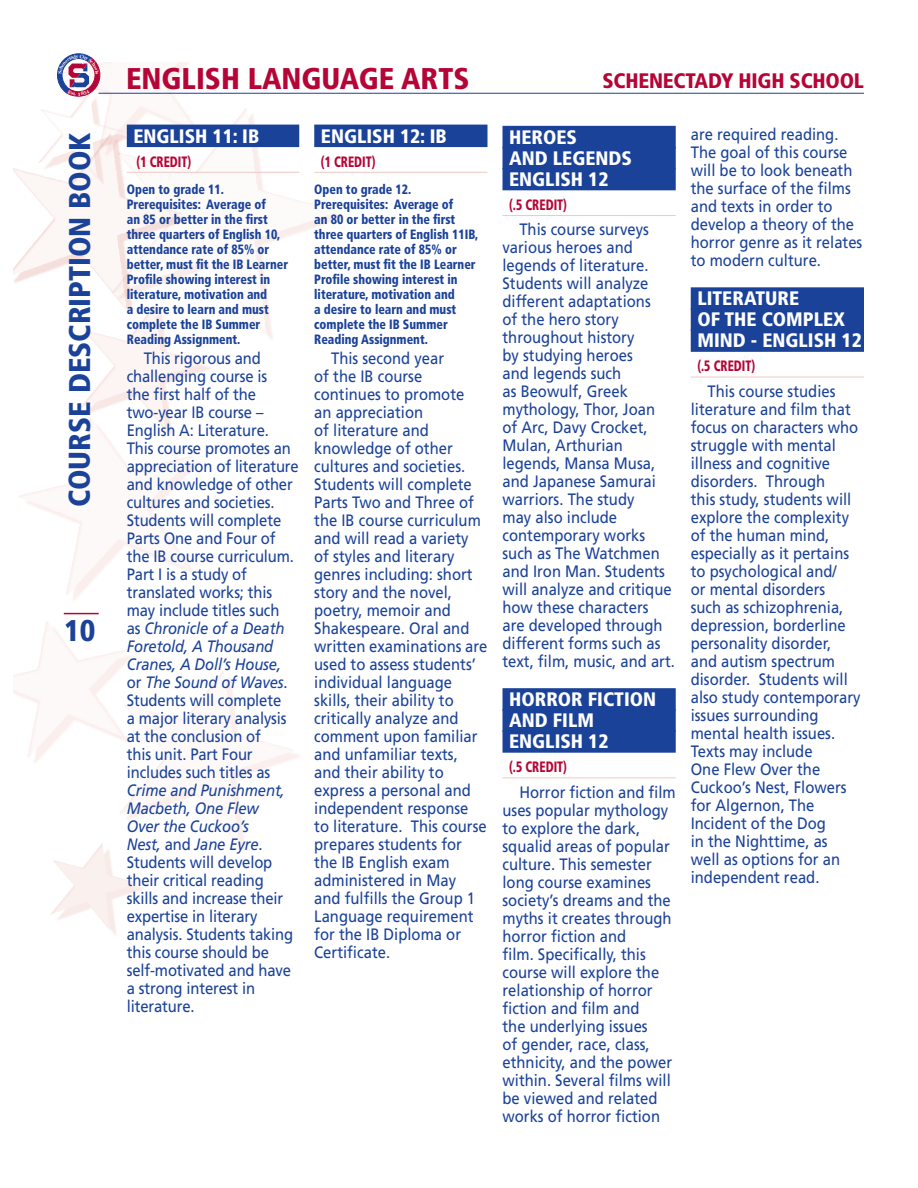
<style>
.page{position:relative;width:918px;height:1188px;background:#fff}
.page>*{position:absolute;margin:0;border:0;box-sizing:border-box;transform-origin:0 0}
.t1{font:900 condensed 30px "Frutiger LT Std";color:#1b4299}
.t2{font:900 condensed 30px "Frutiger LT Std";color:#b50536}
.t3{font:900 condensed 21px "Frutiger LT Std";letter-spacing:-.01em;color:#b50536}
.t4{font:900 condensed 19.5px/21px "Frutiger LT Std";color:#fff}
.t5{font:16.5px/18px "Frutiger LT Std";color:#1b4299;scale:.9 1}
.t6{font:900 condensed 15px "Frutiger LT Std";color:#b50536;scale:.8 1}
.t7{font:900 condensed 13.5px/15px "Frutiger LT Std";color:#1b4299;scale:.9 1}
.s1{font-style:italic}
</style>
<div class="page">
<img style="left:14px;top:62px;width:426px;height:873px">
<hr style="left:99px;top:93px;width:765px;height:1px;background:#1b4299">
<hr style="left:64px;top:613px;width:35px;height:1px;background:#b50536">
<div style="left:314px;top:125px;width:174px;height:22px;background:#1b4299"></div>
<hr style="left:314px;top:172px;width:174px;height:1px;background:#efc9c3">
<div style="left:502px;top:126px;width:174px;height:22px;background:#1b4299"></div>
<div style="left:502px;top:147px;width:174px;height:22px;background:#1b4299"></div>
<div style="left:502px;top:168px;width:174px;height:22px;background:#1b4299"></div>
<hr style="left:502px;top:215px;width:174px;height:1px;background:#efc9c3">
<div style="left:502px;top:688px;width:174px;height:23px;background:#1b4299"></div>
<div style="left:502px;top:709px;width:174px;height:23px;background:#1b4299"></div>
<div style="left:502px;top:730px;width:174px;height:23px;background:#1b4299"></div>
<hr style="left:502px;top:778px;width:174px;height:1px;background:#efc9c3">
<div style="left:691px;top:287px;width:173px;height:23px;background:#1b4299"></div>
<div style="left:691px;top:308px;width:173px;height:23px;background:#1b4299"></div>
<div style="left:691px;top:329px;width:173px;height:23px;background:#1b4299"></div>
<hr style="left:691px;top:377px;width:173px;height:1px;background:#efc9c3">
<div style="left:127px;top:125px;width:172px;height:22px;background:#1b4299"></div>
<hr style="left:127px;top:172px;width:172px;height:1px;background:#efc9c3">
<svg style="left:54px;top:53px;width:52px;height:46px"></svg>
<h1 class="t1" style="left:62px;top:507px;width:377px;rotate:-90deg">COURSE DESCRIPTION BOOK</h1>
<h1 class="t1" style="left:64px;top:612px;width:33px">10</h1>
<h1 class="t2" style="left:126px;top:61px;width:345px">ENGLISH LANGUAGE ARTS</h1>
<p class="t4" style="left:133px;top:125px;width:127px">ENGLISH 11: IB</p>
<p class="t6" style="left:137px;top:152px;width:70px">(1 CREDIT)</p>
<p class="t7" style="left:127px;top:182px;width:181px">Open to grade 11.<br>Prerequisites: Average of<br>an 85 or better in the first three quarters of English 10, attendance rate of 85% or better, must fit the IB Learner<br>Profile showing interest in literature, motivation and<br>a desire to learn and must complete the IB Summer<br>Reading Assignment.</p>
<p class="t5" style="left:127px;top:349px;width:193px;text-indent:17px">This rigorous and challenging course is<br>the first half of the two-year IB course –<br>English A: Literature.<br>This course promotes an appreciation of literature and knowledge of other cultures and societies.<br>Students will complete<br>Parts One and Four of the IB course curriculum.<br>Part I is a study of translated works; this may include titles such<br>as <span class="s1">Chronicle of a Death<br>Foretold, A Thousand<br>Cranes, A Doll’s House, </span>or <span class="s1">The Sound of Waves</span>.<br>Students will complete<br>a major literary analysis at the conclusion of<br>this unit. Part Four includes such titles as</p>
<p class="t5" style="left:127px;top:781px;width:186px"><span class="s1">Crime and Punishment,<br>Macbeth, One Flew<br>Over the Cuckoo’s<br>Nest,</span> and <span class="s1">Jane Eyre</span>.<br>Students will develop their critical reading skills and increase their expertise in literary analysis. Students taking this course should be self-motivated and have a strong interest in literature.</p>
<p class="t4" style="left:321px;top:125px;width:127px">ENGLISH 12: IB</p>
<p class="t6" style="left:321px;top:152px;width:70px">(1 CREDIT)</p>
<p class="t7" style="left:314px;top:182px;width:184px">Open to grade 12.<br>Prerequisites: Average of<br>an 80 or better in the first three quarters of English 11IB, attendance rate of 85% or better, must fit the IB Learner<br>Profile showing interest in literature, motivation and<br>a desire to learn and must complete the IB Summer<br>Reading Assignment.</p>
<p class="t5" style="left:314px;top:349px;width:194px;text-indent:17px">This second year<br>of the IB course continues to promote<br>an appreciation<br>of literature and knowledge of other cultures and societies.<br>Students will complete<br>Parts Two and Three of the IB course curriculum and will read a variety of styles and literary genres including: short story and the novel, poetry, memoir and<br>Shakespeare. Oral and written examinations are used to assess students’ individual language skills, their ability to critically analyze and comment upon familiar and unfamiliar texts, and their ability to express a personal and independent response to literature. This course prepares students for the IB English exam administered in May<br>and fulfills the Group 1<br>Language requirement for the IB Diploma or<br>Certificate.</p>
<p class="t3" style="left:603px;top:68px;width:263px">SCHENECTADY HIGH SCHOOL</p>
<p class="t4" style="left:509px;top:127px;width:124px">HEROES<br>AND LEGENDS<br>ENGLISH 12</p>
<p class="t6" style="left:509px;top:196px;width:74px">(.5 CREDIT)</p>
<p class="t5" style="left:503px;top:221px;width:193px;text-indent:17px">This course surveys various heroes and legends of literature.<br>Students will analyze different adaptations<br>of the hero story throughout history<br>by studying heroes<br>and legends such<br>as Beowulf, Greek mythology, Thor, Joan<br>of Arc, Davy Crocket,<br>Mulan, Arthurian legends, Mansa Musa, and Japanese Samurai warriors. The study<br>may also include contemporary works such as The Watchmen and Iron Man. Students will analyze and critique how these characters<br>are developed through different forms such as text, film, music, and art.</p>
<p class="t4" style="left:509px;top:689px;width:148px">HORROR FICTION<br>AND FILM<br>ENGLISH 12</p>
<p class="t6" style="left:509px;top:758px;width:74px">(.5 CREDIT)</p>
<p class="t5" style="left:503px;top:783px;width:194px;text-indent:17px">Horror fiction and film uses popular mythology to explore the dark, squalid areas of popular culture. This semester long course examines society’s dreams and the myths it creates through horror fiction and<br>film. Specifically, this course will explore the relationship of horror fiction and film and<br>the underlying issues<br>of gender, race, class, ethnicity, and the power within. Several films will be viewed and related works of horror fiction</p>
<p class="t5" style="left:691px;top:126px;width:192px">are required reading.<br>The goal of this course will be to look beneath the surface of the films and texts in order to develop a theory of the horror genre as it relates to modern culture.</p>
<p class="t4" style="left:697px;top:288px;width:166px">LITERATURE<br>OF THE COMPLEX<br>MIND - ENGLISH 12</p>
<p class="t6" style="left:697px;top:357px;width:74px">(.5 CREDIT)</p>
<p class="t5" style="left:691px;top:382px;width:190px;text-indent:17px">This course studies literature and film that focus on characters who struggle with mental illness and cognitive disorders. Through<br>this study, students will explore the complexity of the human mind, especially as it pertains to psychological and/<br>or mental disorders<br>such as schizophrenia, depression, borderline personality disorder, and autism spectrum disorder. Students will also study contemporary issues surrounding mental health issues.<br>Texts may include<br>One Flew Over the<br>Cuckoo’s Nest, Flowers for Algernon, The<br>Incident of the Dog<br>in the Nighttime, as well as options for an independent read.</p>
</div>
